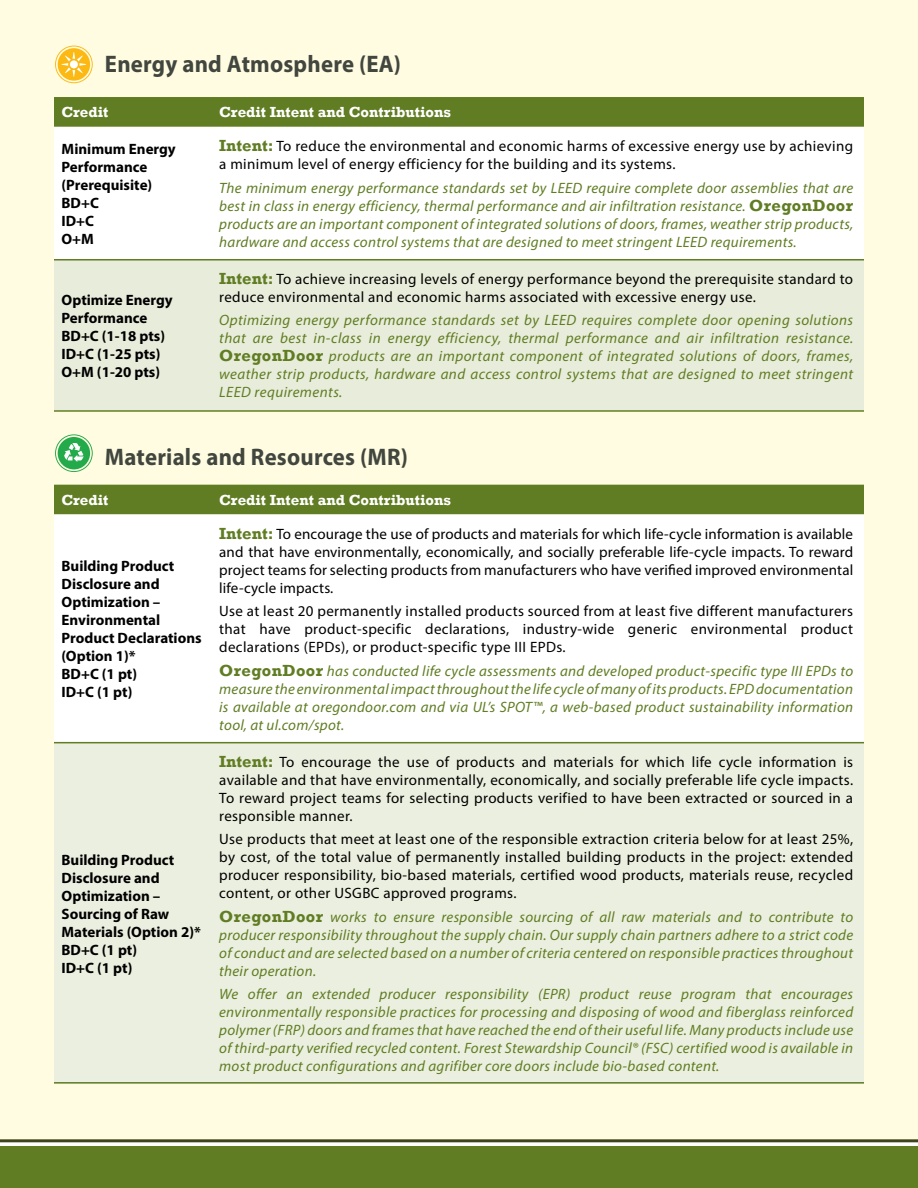
<style>
.page{position:relative;width:918px;height:1188px;background:#fff}
.page>*{position:absolute;margin:0;border:0;box-sizing:border-box;transform-origin:0 0}
.t1{font:700 24px "Myriad Pro";letter-spacing:.01em;color:#41463e;scale:.95 1}
.t2{font:italic 15px/18px "Myriad Pro";letter-spacing:.02em;color:#607d23;text-align:justify}
.t3{font:15px/18px "Myriad Pro";letter-spacing:.025em;color:#000;text-align:justify}
.t4{font:700 15px/18px "Myriad Pro";color:#000}
.t5{font:700 15px "Rockwell";color:#fff}
.s1{font-family:"Rockwell";font-weight:700;font-size:16.5px;color:#607d23}
.s2{font-family:"Rockwell";font-weight:700;font-style:normal;font-size:16.5px}
</style>
<div class="page">
<div style="left:0;top:0;width:918px;height:1141px;background:#fffce1"></div>
<div style="left:0;top:1147px;width:918px;height:41px;background:#607d23"></div>
<hr style="left:0;top:1139px;width:918px;height:3px;background:#3e441c">
<hr style="left:917px;top:0;width:1px;height:1141px;background:#dce3c6">
<div style="left:54px;top:97px;width:810px;height:30px;background:#607d23"></div>
<div style="left:54px;top:127px;width:810px;height:132px;background:#fff"></div>
<div style="left:54px;top:261px;width:810px;height:149px;background:#e8ecda"></div>
<div style="left:54px;top:485px;width:810px;height:29px;background:#607d23"></div>
<div style="left:54px;top:514px;width:810px;height:228px;background:#fff"></div>
<div style="left:54px;top:743px;width:810px;height:339px;background:#ebefdf"></div>
<hr style="left:54px;top:742px;width:810px;height:1px;background:#607d23">
<hr style="left:54px;top:410px;width:810px;height:2px;background:#607d23">
<hr style="left:54px;top:259px;width:810px;height:2px;background:#607d23">
<hr style="left:54px;top:1082px;width:810px;height:2px;background:#607d23">
<svg style="left:55px;top:434px;width:38px;height:38px"></svg>
<svg style="left:55px;top:46px;width:38px;height:37px"></svg>
<h1 class="t1" style="left:105px;top:48px;width:313px">Energy and Atmosphere (EA)</h1>
<p class="t5" style="left:62px;top:103px;width:48px">Credit</p>
<p class="t5" style="left:219px;top:103px;width:233px">Credit Intent and Contributions</p>
<p class="t4" style="left:62px;top:139px;width:116px">Minimum Energy<br>Performance (Prerequisite)<br>BD+C<br>ID+C<br>O+M</p>
<p class="t3" style="left:219px;top:137px;width:635px"><span class="s1">Intent:</span> To reduce the environmental and economic harms of excessive energy use by achieving a minimum level of energy efficiency for the building and its systems.</p>
<p class="t2" style="left:219px;top:178px;width:636px">The minimum energy performance standards set by LEED require complete door assemblies that are best in class in energy efficiency, thermal performance and air infiltration resistance. <span class="s2">OregonDoor </span>products are an important component of integrated solutions of doors, frames, weather strip products, hardware and access control systems that are designed to meet stringent LEED requirements.</p>
<p class="t4" style="left:62px;top:290px;width:113px">Optimize Energy<br>Performance<br>BD+C (1-18 pts)<br>ID+C (1-25 pts)<br>O+M (1-20 pts)</p>
<p class="t3" style="left:219px;top:270px;width:635px"><span class="s1">Intent:</span> To achieve increasing levels of energy performance beyond the prerequisite standard to reduce environmental and economic harms associated with excessive energy use.</p>
<p class="t2" style="left:219px;top:311px;width:636px">Optimizing energy performance standards set by LEED requires complete door opening solutions that are best in-class in energy efficiency, thermal performance and air infiltration resistance.<br><span class="s2">OregonDoor</span> products are an important component of integrated solutions of doors, frames, weather strip products, hardware and access control systems that are designed to meet stringent LEED requirements.</p>
<h1 class="t1" style="left:105px;top:441px;width:321px">Materials and Resources (MR)</h1>
<p class="t5" style="left:62px;top:491px;width:48px">Credit</p>
<p class="t5" style="left:219px;top:491px;width:233px">Credit Intent and Contributions</p>
<p class="t4" style="left:62px;top:557px;width:142px">Building Product<br>Disclosure and<br>Optimization –<br>Environmental<br>Product Declarations (Option 1)*<br>BD+C (1 pt)<br>ID+C (1 pt)</p>
<p class="t4" style="left:62px;top:850px;width:141px">Building Product<br>Disclosure and<br>Optimization –<br>Sourcing of Raw<br>Materials (Option 2)*<br>BD+C (1 pt)<br>ID+C (1 pt)</p>
<p class="t3" style="left:219px;top:525px;width:636px"><span class="s1">Intent:</span> To encourage the use of products and materials for which life-cycle information is available and that have environmentally, economically, and socially preferable life-cycle impacts. To reward project teams for selecting products from manufacturers who have verified improved environmental life-cycle impacts.</p>
<p class="t3" style="left:219px;top:602px;width:635px">Use at least 20 permanently installed products sourced from at least five different manufacturers that have product-specific declarations, industry-wide generic environmental product declarations (EPDs), or product-specific type III EPDs.</p>
<p class="t2" style="left:219px;top:661px;width:635px"><span class="s2">OregonDoor</span> has conducted life cycle assessments and developed product-specific type III EPDs to measure the environmental impact throughout the life cycle of many of its products. EPD documentation is available at oregondoor.com and via UL’s SPOT™, a web-based product sustainability information tool, at ul.com/spot.</p>
<p class="t3" style="left:219px;top:753px;width:636px"><span class="s1">Intent:</span> To encourage the use of products and materials for which life cycle information is available and that have environmentally, economically, and socially preferable life cycle impacts.<br>To reward project teams for selecting products verified to have been extracted or sourced in a responsible manner.</p>
<p class="t3" style="left:219px;top:830px;width:635px">Use products that meet at least one of the responsible extraction criteria below for at least 25%, by cost, of the total value of permanently installed building products in the project: extended producer responsibility, bio-based materials, certified wood products, materials reuse, recycled content, or other USGBC approved programs.</p>
<p class="t2" style="left:219px;top:907px;width:636px"><span class="s2">OregonDoor</span> works to ensure responsible sourcing of all raw materials and to contribute to producer responsibility throughout the supply chain. Our supply chain partners adhere to a strict code of conduct and are selected based on a number of criteria centered on responsible practices throughout their operation.</p>
<p class="t2" style="left:219px;top:985px;width:636px">We offer an extended producer responsibility (EPR) product reuse program that encourages environmentally responsible practices for processing and disposing of wood and fiberglass reinforced polymer (FRP) doors and frames that have reached the end of their useful life. Many products include use of third-party verified recycled content. Forest Stewardship Council® (FSC) certified wood is available in most product configurations and agrifiber core doors include bio-based content.</p>
</div>
